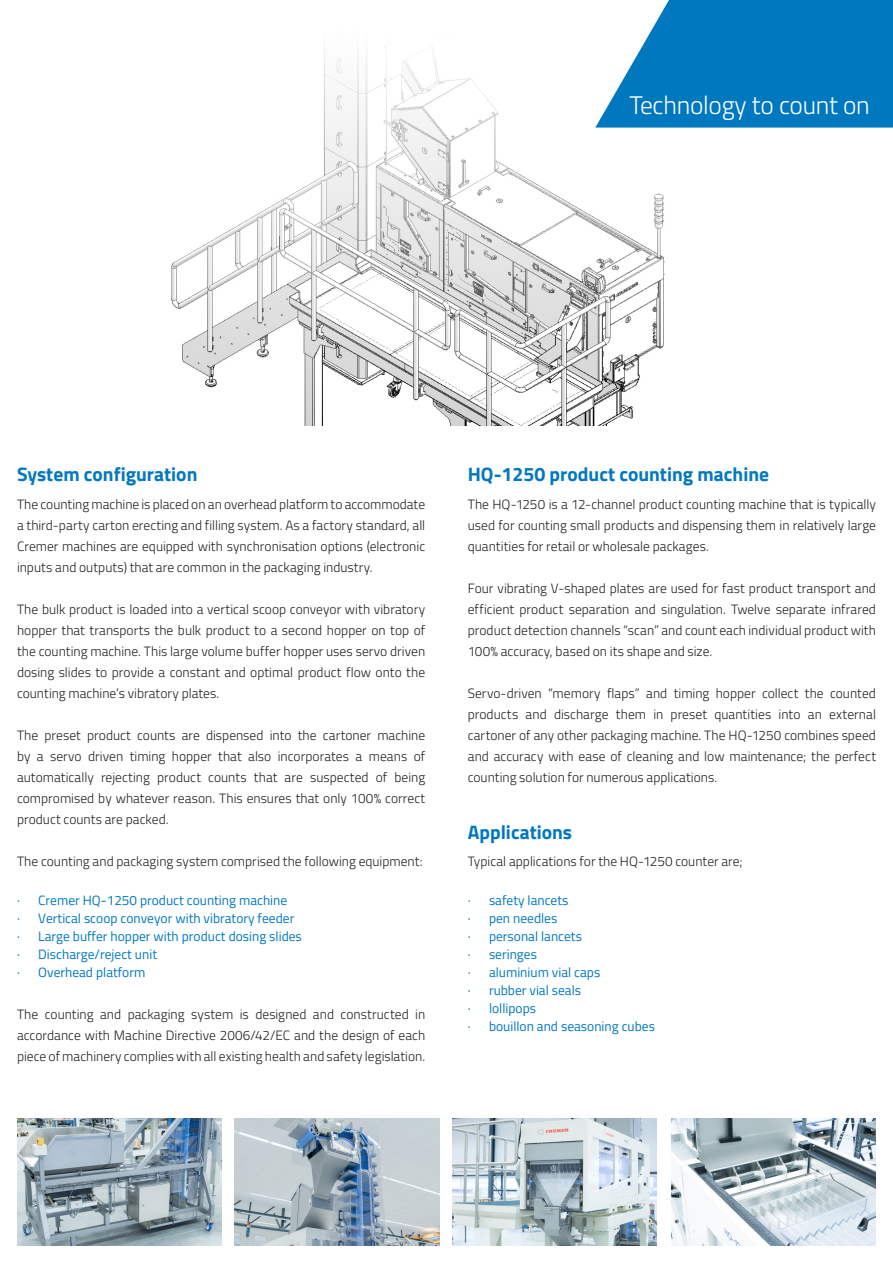
<style>
.page{position:relative;width:893px;height:1263px;background:#fff}
.page>*{position:absolute;margin:0;border:0;box-sizing:border-box;transform-origin:0 0}
.Slogan{font:300 25.5px "Titillium Web";letter-spacing:-.01em;color:#fff}
.Kopje{font:700 19.5px "Titillium Web";color:#0078c0}
.Teksten_hoofdvak{font:300 13.5px/21px "Titillium Web";color:#231f20;text-align:justify}
.t1{font:13.5px "Titillium Web";color:#0078c0}
</style>
<div class="page">
<img style="left:171px;top:46px;width:494px;height:379px">
<svg style="left:595px;top:0;width:298px;height:128px;background:#2089c8"></svg>
<img style="left:235px;top:1118px;width:204px;height:128px">
<img style="left:17px;top:1118px;width:204px;height:128px">
<img style="left:453px;top:1118px;width:204px;height:128px">
<img style="left:672px;top:1118px;width:204px;height:128px">
<p class="Slogan" style="left:629px;top:87px;width:242px">Technology to count on</p>
<p class="Kopje" style="left:17px;top:460px;width:182px">System configuration</p>
<p class="Kopje" style="left:468px;top:460px;width:303px">HQ-1250 product counting machine</p>
<p class="Teksten_hoofdvak" style="left:17px;top:493px;width:410px">The counting machine is placed on an overhead platform to accommodate a third-party carton erecting and filling system. As a factory standard, all Cremer machines are equipped with synchronisation options (electronic inputs and outputs) that are common in the packaging industry.</p>
<p class="Teksten_hoofdvak" style="left:17px;top:598px;width:410px">The bulk product is loaded into a vertical scoop conveyor with vibratory hopper that transports the bulk product to a second hopper on top of the counting machine. This large volume buffer hopper uses servo driven dosing slides to provide a constant and optimal product flow onto the counting machine’s vibratory plates.</p>
<p class="Teksten_hoofdvak" style="left:17px;top:724px;width:410px">The preset product counts are dispensed into the cartoner machine by a servo driven timing hopper that also incorporates a means of automatically rejecting product counts that are suspected of being compromised by whatever reason. This ensures that only 100% correct product counts are packed.</p>
<p class="Teksten_hoofdvak" style="left:17px;top:850px;width:407px">The counting and packaging system comprised the following equipment:</p>
<p class="t1" style="left:17px;top:890px;width:272px">· Cremer HQ-1250 product counting machine</p>
<p class="t1" style="left:17px;top:908px;width:279px">· Vertical scoop conveyor with vibratory feeder</p>
<p class="t1" style="left:17px;top:926px;width:286px">· Large buffer hopper with product dosing slides</p>
<p class="t1" style="left:17px;top:944px;width:142px">· Discharge/reject unit</p>
<p class="t1" style="left:17px;top:962px;width:130px">· Overhead platform</p>
<p class="Teksten_hoofdvak" style="left:17px;top:1003px;width:410px">The counting and packaging system is designed and constructed in accordance with Machine Directive 2006/42/EC and the design of each piece of machinery complies with all existing health and safety legislation.</p>
<p class="Teksten_hoofdvak" style="left:468px;top:493px;width:410px">The HQ-1250 is a 12-channel product counting machine that is typically used for counting small products and dispensing them in relatively large quantities for retail or wholesale packages.</p>
<p class="Teksten_hoofdvak" style="left:468px;top:577px;width:410px">Four vibrating V-shaped plates are used for fast product transport and efficient product separation and singulation. Twelve separate infrared product detection channels “scan” and count each individual product with 100% accuracy, based on its shape and size.</p>
<p class="Teksten_hoofdvak" style="left:468px;top:682px;width:410px">Servo-driven “memory flaps” and timing hopper collect the counted products and discharge them in preset quantities into an external cartoner of any other packaging machine. The HQ-1250 combines speed and accuracy with ease of cleaning and low maintenance; the perfect counting solution for numerous applications.</p>
<p class="Kopje" style="left:468px;top:817px;width:106px">Applications</p>
<p class="Teksten_hoofdvak" style="left:468px;top:850px;width:277px">Typical applications for the HQ-1250 counter are;</p>
<p class="t1" style="left:468px;top:890px;width:102px">· safety lancets</p>
<p class="t1" style="left:468px;top:908px;width:91px">· pen needles</p>
<p class="t1" style="left:468px;top:926px;width:116px">· personal lancets</p>
<p class="t1" style="left:468px;top:944px;width:71px">· seringes</p>
<p class="t1" style="left:468px;top:962px;width:134px">· aluminium vial caps</p>
<p class="t1" style="left:468px;top:980px;width:115px">· rubber vial seals</p>
<p class="t1" style="left:468px;top:998px;width:70px">· lollipops</p>
<p class="t1" style="left:468px;top:1016px;width:189px">· bouillon and seasoning cubes</p>
</div>
